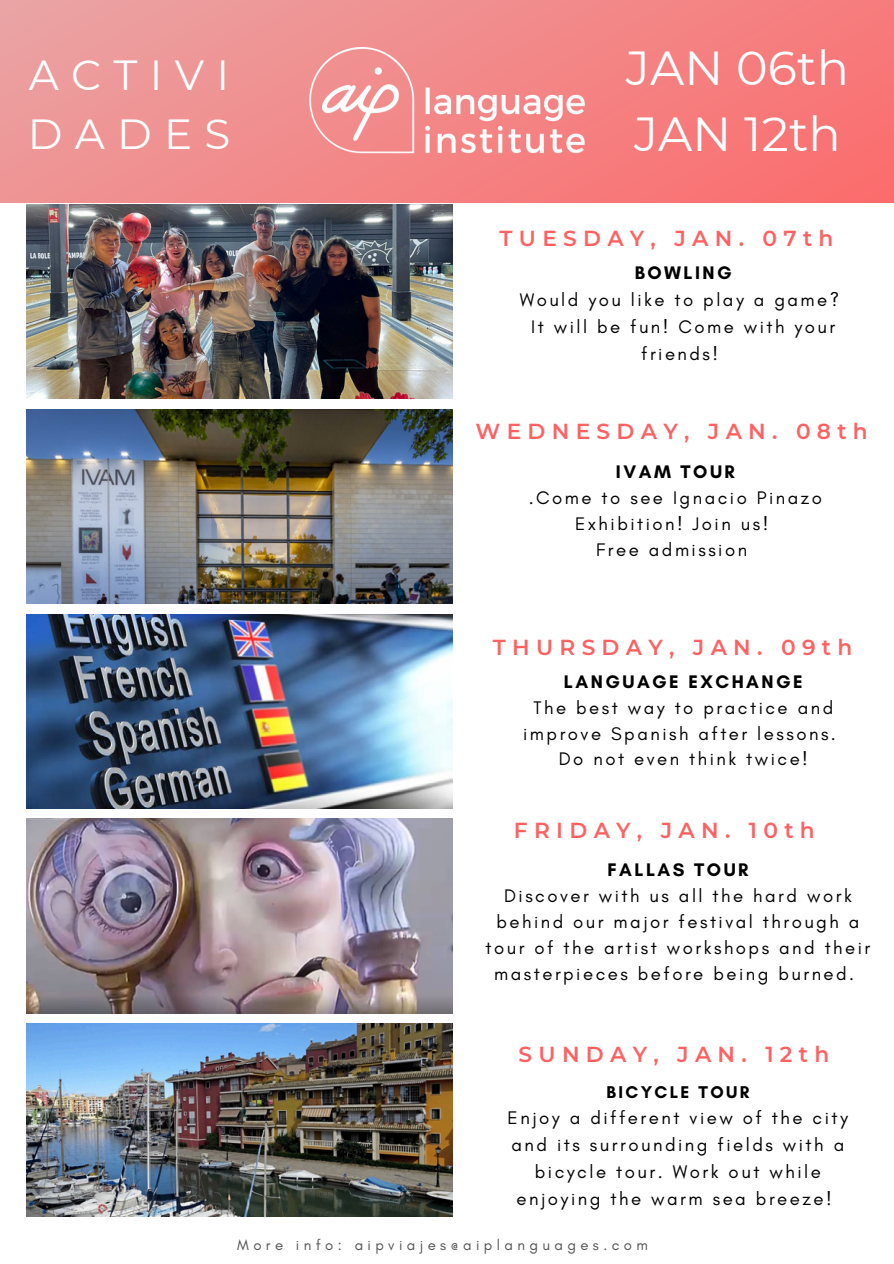
<style>
.page{position:relative;width:894px;height:1264px;background:#fff}
.page>*{position:absolute;margin:0;border:0;box-sizing:border-box;transform-origin:0 0}
.t1{font:47.7px/66.4px "Montserrat";letter-spacing:.005em;color:#fff}
.t2{font:42px/58.5px "Montserrat";letter-spacing:.29em;color:#fff}
.t3{font:600 21.75px "Montserrat";letter-spacing:.29em;color:#ff6162}
.t4{font:18.6px/26px "Glacial Indifference";letter-spacing:.135em;color:#000;text-align:center}
.t5{font:700 18.6px "Glacial Indifference";letter-spacing:.135em;color:#000}
.t6{font:700 17.4px "Glacial Indifference";letter-spacing:.135em;color:#000}
.t7{font:15px "Glacial Indifference";letter-spacing:.29em;color:#545454}
</style>
<div class="page">
<img style="left:26px;top:614px;width:426px;height:194px">
<img style="left:26px;top:818px;width:426px;height:194px">
<img style="left:26px;top:1023px;width:426px;height:193px">
<img style="left:26px;top:205px;width:426px;height:193px">
<img style="left:26px;top:410px;width:426px;height:193px">
<div style="left:0;top:0;width:893px;height:203px;background:linear-gradient(to right,#ec9d9d,#f97374)"></div>
<img style="left:307px;top:48px;width:280px;height:114px">
<h2 class="t2" style="left:28px;top:45px;width:204px">ACTIVI<br>DADES</h2>
<h1 class="t1" style="left:625px;top:33px;width:224px">JAN 06th<br>JAN 12th</h1>
<p class="t3" style="left:499px;top:223px;width:335px">TUESDAY, JAN. 07th</p>
<p class="t5" style="left:634px;top:261px;width:99px">BOWLING</p>
<p class="t4" style="left:519px;top:287px;width:321px;line-height:27px">Would you like to play a game?<br>It will be fun! Come with your friends!</p>
<p class="t3" style="left:475px;top:416px;width:393px">WEDNESDAY, JAN. 08th</p>
<p class="t5" style="left:615px;top:460px;width:120px">IVAM TOUR</p>
<p class="t4" style="left:528px;top:485px;width:295px">.Come to see Ignacio Pinazo<br>Exhibition! Join us!<br>Free admission</p>
<p class="t3" style="left:492px;top:632px;width:361px">THURSDAY, JAN. 09th</p>
<p class="t5" style="left:563px;top:670px;width:240px">LANGUAGE EXCHANGE</p>
<p class="t4" style="left:523px;top:695px;width:314px;line-height:25.5px">The best way to practice and improve Spanish after lessons.<br>Do not even think twice!</p>
<p class="t3" style="left:514px;top:814px;width:302px">FRIDAY, JAN. 10th</p>
<p class="t5" style="left:607px;top:858px;width:142px">FALLAS TOUR</p>
<p class="t4" style="left:485px;top:883px;width:386px">Discover with us all the hard work behind our major festival through a tour of the artist workshops and their masterpieces before being burned.</p>
<p class="t3" style="left:518px;top:1038px;width:312px">SUNDAY, JAN. 12th</p>
<p class="t6" style="left:606px;top:1081px;width:144px">BICYCLE TOUR</p>
<p class="t4" style="left:507px;top:1104px;width:342px;line-height:27px">Enjoy a different view of the city and its surrounding fields with a bicycle tour. Work out while enjoying the warm sea breeze!</p>
<p class="t7" style="left:237px;top:1236px;width:412px">More info: aipviajes@aiplanguages.com</p>
</div>
